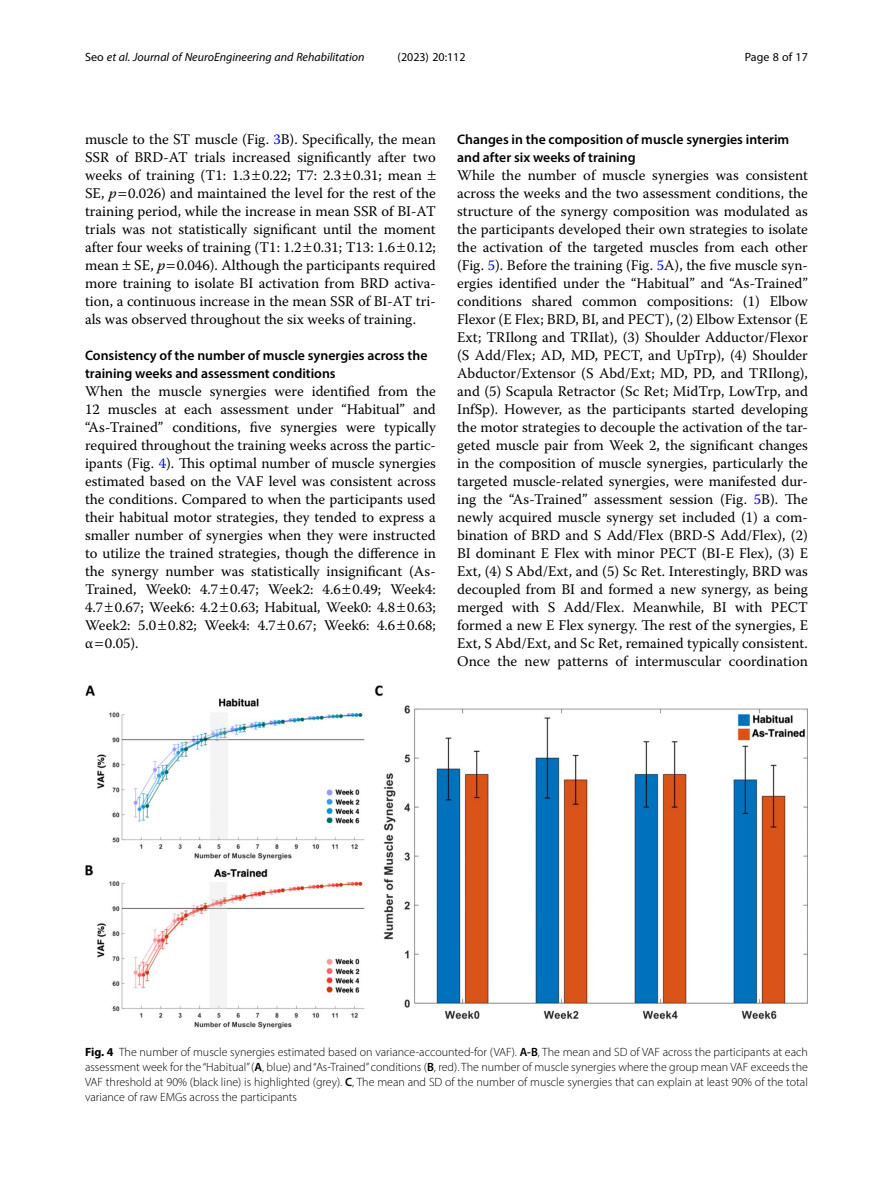
<style>
.page{position:relative;width:893px;height:1191px;background:#fff}
.page>*{position:absolute;margin:0;border:0;box-sizing:border-box;transform-origin:0 0}
.Body_Text{font:14.7px/18px "Warnock Pro";color:#000;text-align:justify}
.Body_Text_Indent{font:14.7px/18px "Warnock Pro";color:#000}
.Head_2{font:600 13.8px/18px "Myriad Pro";color:#000}
.Figure_Caption{font:300 12px/15px "Myriad Pro";color:#000;text-align:justify}
.t1{font:italic 12px "Myriad Pro";color:#000}
.t2{font:12px "Myriad Pro";color:#000}
.s1{font-style:normal}
.s2{color:#00f}
.s3{font-style:italic}
.s4{font-weight:700}
.s5{font-weight:600}
</style>
<div class="page">
<img style="left:85px;top:685px;width:723px;height:344px">
<p class="t1" style="left:85px;top:50px;width:281px"><span class="s1">Seo</span> et al. Journal of NeuroEngineering and Rehabilitation</p>
<p class="t2" style="left:398px;top:50px;width:70px">(2023) 20:112</p>
<p class="t2" style="left:745px;top:50px;width:65px">Page 8 of 17</p>
<p class="Body_Text_Indent" style="left:85px;top:130px;width:352px">muscle to the ST muscle (Fig. <span class="s2">3</span>B). Specifically, the mean SSR of BRD-AT trials increased significantly after two weeks of training (T1: 1.3 0.22; T7: 2.3 0.31; mean SE, <span class="s3">p</span> 0.026) and maintained the level for the rest of the training period, while the increase in mean SSR of BI-AT trials was not statistically significant until the moment after four weeks of training (T1: 1.2 0.31; T13: 1.6 0.12; mean SE, <span class="s3">p</span> 0.046). Although the participants required more training to isolate BI activation from BRD activa&shy;tion, a continuous increase in the mean SSR of BI-AT tri&shy;als was observed throughout the six weeks of training.</p>
<p class="Head_2" style="left:85px;top:346px;width:344px">Consistency of the number of muscle synergies across the training weeks and assessment conditions</p>
<p class="Body_Text" style="left:85px;top:382px;width:352px">When the muscle synergies were identified from the 12 muscles at each assessment under “Habitual” and “As-Trained” conditions, five synergies were typically required throughout the training weeks across the partic&shy;ipants (Fig. <span class="s2">4</span>). This optimal number of muscle synergies estimated based on the VAF level was consistent across the conditions. Compared to when the participants used their habitual motor strategies, they tended to express a smaller number of synergies when they were instructed to utilize the trained strategies, though the difference in the synergy number was statistically insignificant (As-Trained, Week0: 4.7 0.47; Week2: 4.6 0.49; Week4:<br>4.7 0.67; Week6: 4.2 0.63; Habitual, Week0: 4.8 0.63; Week2: 5.0 0.82; Week4: 4.7 0.67; Week6: 4.6 0.68; α 0.05).</p>
<p class="Head_2" style="left:457px;top:130px;width:334px">Changes in the composition of muscle synergies interim and after six weeks of training</p>
<p class="Body_Text" style="left:457px;top:166px;width:352px">While the number of muscle synergies was consistent across the weeks and the two assessment conditions, the structure of the synergy composition was modulated as the participants developed their own strategies to isolate the activation of the targeted muscles from each other (Fig. <span class="s2">5</span>). Before the training (Fig. <span class="s2">5</span>A), the five muscle syn&shy;ergies identified under the “Habitual” and “As-Trained” conditions shared common compositions: (1) Elbow Flexor (E Flex; BRD, BI, and PECT), (2) Elbow Extensor (E Ext; TRIlong and TRIlat), (3) Shoulder Adductor/Flexor (S Add/Flex; AD, MD, PECT, and UpTrp), (4) Shoulder Abductor/Extensor (S Abd/Ext; MD, PD, and TRIlong), and (5) Scapula Retractor (Sc Ret; MidTrp, LowTrp, and InfSp). However, as the participants started developing the motor strategies to decouple the activation of the tar&shy;geted muscle pair from Week 2, the significant changes in the composition of muscle synergies, particularly the targeted muscle-related synergies, were manifested dur&shy;ing the “As-Trained” assessment session (Fig. <span class="s2">5</span>B). The newly acquired muscle synergy set included (1) a com&shy;bination of BRD and S Add/Flex (BRD-S Add/Flex), (2)<br>BI dominant E Flex with minor PECT (BI-E Flex), (3) E Ext, (4) S Abd/Ext, and (5) Sc Ret. Interestingly, BRD was decoupled from BI and formed a new synergy, as being merged with S Add/Flex. Meanwhile, BI with PECT formed a new E Flex synergy. The rest of the synergies, E Ext, S Abd/Ext, and Sc Ret, remained typically consistent.<br>Once the new patterns of intermuscular coordination</p>
<p class="Figure_Caption" style="left:85px;top:1044px;width:724px"><span class="s4">Fig. 4</span> The number of muscle synergies estimated based on variance-accounted-for (VAF). <span class="s5">A-B</span>, The mean and SD of VAF across the participants at each assessment week for the “Habitual” (<span class="s5">A</span>, blue) and “As-Trained” conditions (<span class="s5">B</span>, red). The number of muscle synergies where the group mean VAF exceeds the VAF threshold at 90% (black line) is highlighted (grey). <span class="s5">C</span>, The mean and SD of the number of muscle synergies that can explain at least 90% of the total variance of raw EMGs across the participants</p>
</div>
